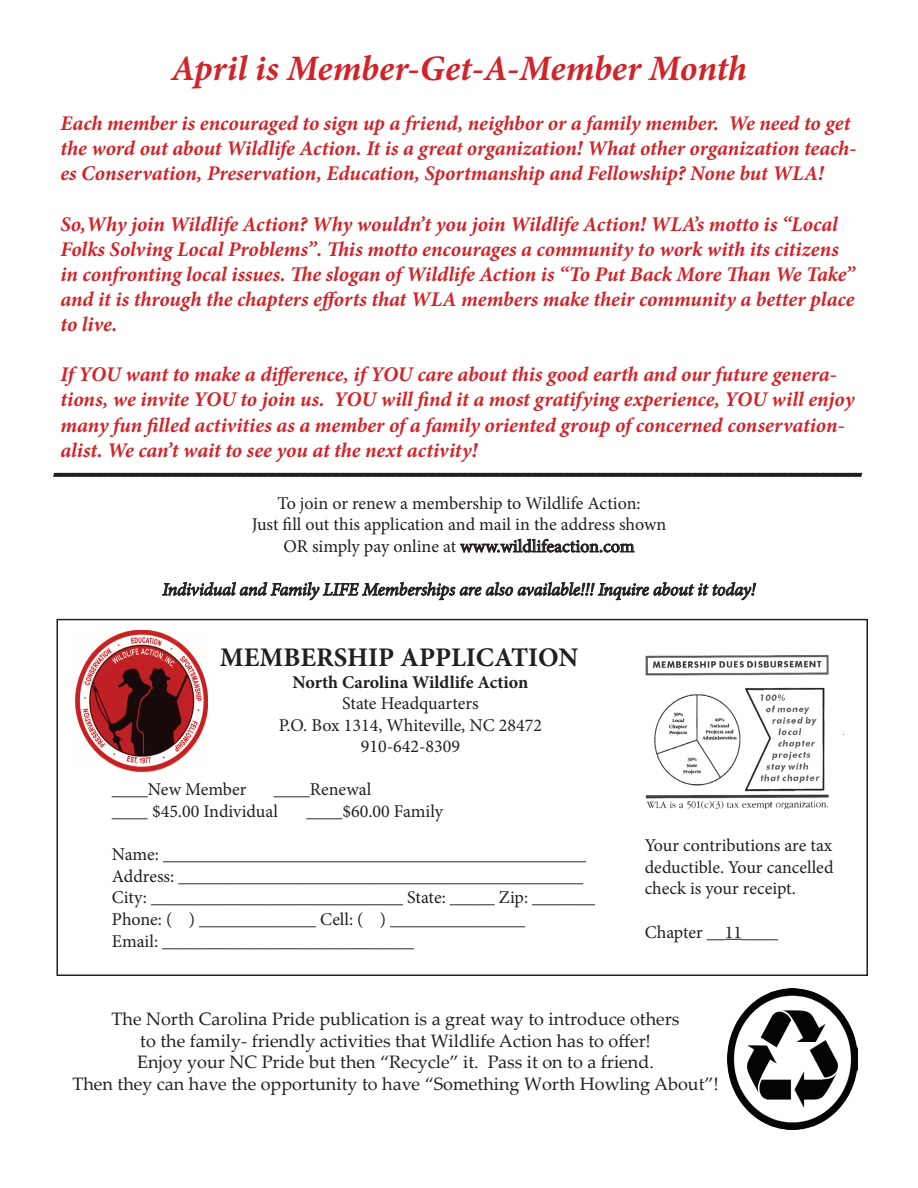
<style>
.page{position:relative;width:918px;height:1188px;background:#fff}
.page>*{position:absolute;margin:0;border:0;box-sizing:border-box;transform-origin:0 0}
.t1{font:italic 700 35.85px "Minion Pro";color:#d1232a}
.t2{font:700 26.85px "Minion Pro";color:#231f20}
.t3{font:italic 700 20.85px/25px "Minion Pro";letter-spacing:-.005em;color:#d1232a}
.t4{font:18px/21.6px "Minion Pro";color:#231f20;text-align:center}
.t5{font:18px/21.6px "Palatino Linotype";color:#231f20;text-align:center}
.t6{font:italic 18px "Minion Pro";letter-spacing:-.01em;color:#231f20}
.t7{font:700 18px "Minion Pro";color:#231f20}
</style>
<div class="page">
<svg style="left:460px;top:538px;width:175px;height:15px"></svg>
<svg style="left:162px;top:581px;width:595px;height:20px"></svg>
<img style="left:645px;top:655px;width:199px;height:153px">
<svg style="left:725px;top:939px;width:17px;height:1px"></svg>
<img style="left:728px;top:988px;width:130px;height:141px">
<svg style="left:54px;top:473px;width:808px;height:4px;background:#2a2627"></svg>
<img style="left:76px;top:631px;width:132px;height:140px">
<h1 class="t1" style="left:171px;top:43px;width:577px">April is Member-Get-A-Member Month</h1>
<p class="t3" style="left:60px;top:111px;width:798px">Each member is encouraged to sign up a friend, neighbor or a family member. We need to get the word out about Wildlife Action. It is a great organization! What other organization teach&shy;es Conservation, Preservation, Education, Sportmanship and Fellowship? None but WLA!</p>
<p class="t3" style="left:60px;top:211px;width:796px">So,Why join Wildlife Action? Why wouldn’t you join Wildlife Action! WLA’s motto is “Local Folks Solving Local Problems”. This motto encourages a community to work with its citizens in confronting local issues. The slogan of Wildlife Action is “To Put Back More Than We Take” and it is through the chapters efforts that WLA members make their community a better place to live.</p>
<p class="t3" style="left:60px;top:362px;width:796px">If YOU want to make a difference, if YOU care about this good earth and our future genera&shy;tions, we invite YOU to join us. YOU will find it a most gratifying experience, YOU will enjoy many fun filled activities as a member of a family oriented group of concerned conservation&shy;alist. We can’t wait to see you at the next activity!</p>
<p class="t4" style="left:252px;top:492px;width:416px">To join or renew a membership to Wildlife Action:<br>Just fill out this application and mail in the address shown<br>OR simply pay online at www.wildlifeaction.com</p>
<p class="t6" style="left:162px;top:577px;width:595px">Individual and Family LIFE Memberships are also available!!! Inquire about it today!</p>
<p class="t2" style="left:220px;top:638px;width:360px">MEMBERSHIP APPLICATION</p>
<p class="t7" style="left:293px;top:669px;width:237px">North Carolina Wildlife Action</p>
<p class="t4" style="left:279px;top:693px;width:265px">State Headquarters<br>P.O. Box 1314, Whiteville, NC 28472<br>910-642-8309</p>
<p class="t4" style="left:112px;top:779px;width:136px">____New Member</p>
<p class="t4" style="left:112px;top:779px;width:261px;text-align:left;text-indent:162px">____Renewal ____ $45.00 Individual</p>
<p class="t4" style="left:307px;top:800px;width:138px">____$60.00 Family</p>
<p class="t4" style="left:112px;top:844px;width:485px;text-align:left">Name: _______________________________________________ Address: _____________________________________________ City: ____________________________ State: _____ Zip: _______ Phone: ( ) _____________ Cell: ( ) _______________<br>Email: ____________________________</p>
<p class="t4" style="left:645px;top:835px;width:190px;text-align:justify">Your contributions are tax deductible. Your cancelled check is your receipt.</p>
<p class="t4" style="left:645px;top:921px;width:135px">Chapter __11____</p>
<p class="t5" style="left:72px;top:1008px;width:648px">The North Carolina Pride publication is a great way to introduce others<br>to the family- friendly activities that Wildlife Action has to offer!<br>Enjoy your NC Pride but then “Recycle” it. Pass it on to a friend.<br>Then they can have the opportunity to have “Something Worth Howling About”!</p>
</div>
